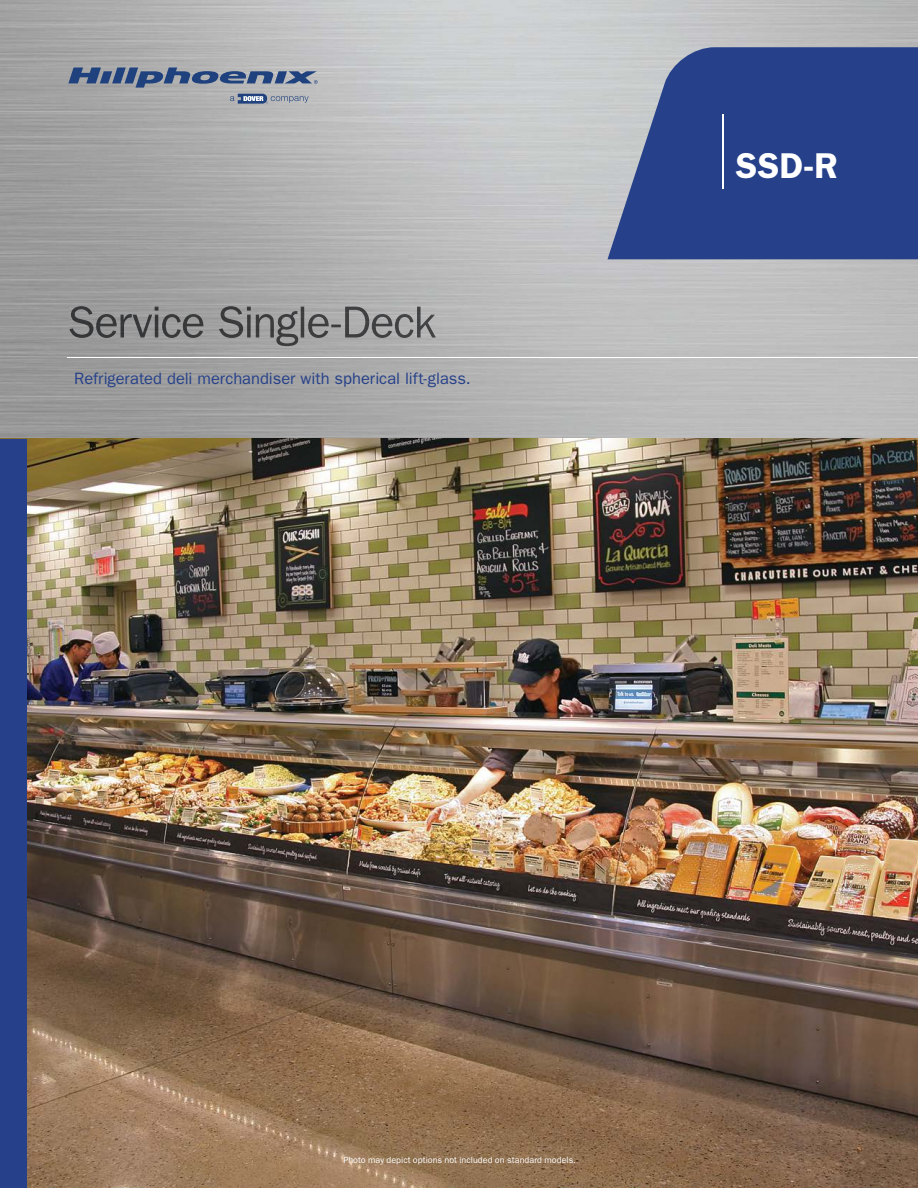
<style>
.page{position:relative;width:918px;height:1188px;background:#fff}
.page>*{position:absolute;margin:0;border:0;box-sizing:border-box;transform-origin:0 0}
.t1{font:600 36px "Franklin Gothic";color:#fff}
.t2{font:16.5px "Franklin Gothic";color:#26418a}
.t3{font:9px "Franklin Gothic";letter-spacing:.005em;color:#fff}
</style>
<div class="page">
<img style="left:0;top:0;width:918px;height:439px">
<img style="left:27px;top:439px;width:891px;height:749px">
<svg style="left:608px;top:47px;width:310px;height:212px;background:#395191"></svg>
<img style="left:69px;top:306px;width:367px;height:40px">
<hr style="left:68px;top:357px;width:850px;height:1px;background:#fff">
<hr style="left:722px;top:115px;width:2px;height:74px;background:#fff">
<div style="left:0;top:439px;width:27px;height:749px;background:#26418a"></div>
<svg style="left:68px;top:68px;width:250px;height:20px;background:#70809b"></svg>
<svg style="left:230px;top:94px;width:79px;height:10px"></svg>
<p class="t2" style="left:74px;top:369px;width:398px">Refrigerated deli merchandiser with spherical lift-glass.</p>
<h1 class="t1" style="left:736px;top:144px;width:104px">SSD-R</h1>
<p class="t3" style="left:343px;top:1155px;width:234px">Photo may depict options not included on standard models.</p>
</div>
